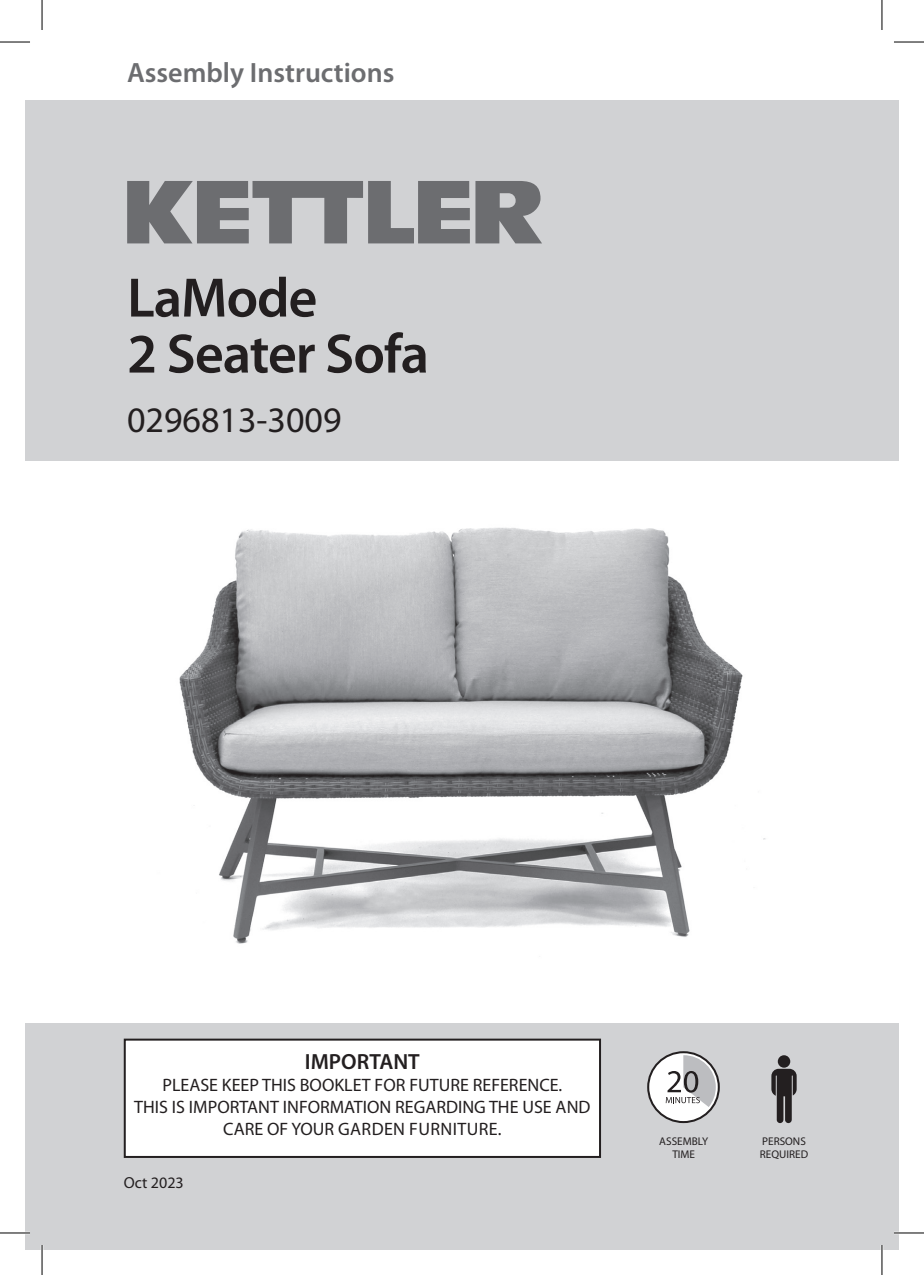
<style>
.page{position:relative;width:924px;height:1275px;background:#fff}
.page>*{position:absolute;margin:0;border:0;box-sizing:border-box;transform-origin:0 0}
.t1{font:600 56px/56px "Myriad Pro";letter-spacing:-.02em;color:#231f20}
.t2{font:36px "Myriad Pro";color:#231f20}
.t3{font:600 28px "Myriad Pro";color:#6c6d70}
.t4{font:600 22px "Myriad Pro";color:#231f20}
.t5{font:18px/22px "Myriad Pro";color:#231f20;text-align:center}
.t6{font:16px "Myriad Pro";color:#231f20}
.t7{font:11.2px/13.4px "Myriad Pro";color:#231f20;text-align:center}
</style>
<div class="page">
<img style="left:25px;top:460px;width:873px;height:484px">
<div style="left:25px;top:46px;width:873px;height:414px;background:#d1d2d4"></div>
<div style="left:25px;top:25px;width:873px;height:75px;background:#fff"></div>
<svg style="left:475px;top:181px;width:67px;height:62px"></svg>
<svg style="left:127px;top:181px;width:342px;height:62px"></svg>
<div style="left:25px;top:1023px;width:873px;height:227px;background:#d1d2d4"></div>
<div style="left:125px;top:1039px;width:474px;height:118px;background:#fff"></div>
<div style="left:124px;top:1038px;width:476px;height:120px;border:2px solid #231f20"></div>
<div style="left:777px;top:1055px;width:12px;height:12px;background:#231f20;border-radius:50%"></div>
<svg style="left:771px;top:1068px;width:25px;height:55px"></svg>
<svg style="left:647px;top:1051px;width:72px;height:72px"></svg>
<hr style="left:0;top:1231px;width:30px;height:3px;background:#fff">
<hr style="left:893px;top:1231px;width:30px;height:3px;background:#fff">
<hr style="left:41px;top:1245px;width:2px;height:30px;background:#fff">
<hr style="left:880px;top:1245px;width:2px;height:30px;background:#fff">
<hr style="left:0;top:42px;width:30px;height:1px;background:#000">
<hr style="left:893px;top:42px;width:30px;height:1px;background:#000">
<hr style="left:0;top:1232px;width:30px;height:1px;background:#000">
<hr style="left:893px;top:1232px;width:30px;height:1px;background:#000">
<hr style="left:42px;top:0;width:1px;height:30px;background:#000">
<hr style="left:42px;top:1245px;width:1px;height:30px;background:#000">
<hr style="left:881px;top:0;width:1px;height:30px;background:#000">
<hr style="left:881px;top:1245px;width:1px;height:30px;background:#000">
<h3 class="t3" style="left:127px;top:57px;width:269px">Assembly Instructions</h3>
<h1 class="t1" style="left:127px;top:271px;width:303px">LaMode<br>2 Seater Sofa</h1>
<h2 class="t2" style="left:127px;top:400px;width:216px">0296813-3009</h2>
<p class="t4" style="left:305px;top:1049px;width:116px">IMPORTANT</p>
<p class="t5" style="left:134px;top:1074px;width:457px">PLEASE KEEP THIS BOOKLET FOR FUTURE REFERENCE.<br>THIS IS IMPORTANT INFORMATION REGARDING THE USE AND<br>CARE OF YOUR GARDEN FURNITURE.</p>
<p class="t6" style="left:124px;top:1174px;width:61px">Oct 2023</p>
<p class="t7" style="left:659px;top:1134px;width:50px">ASSEMBLY<br>TIME</p>
<p class="t7" style="left:759px;top:1134px;width:50px;text-align:left">PERSONS<br>REQUIRED</p>
</div>
